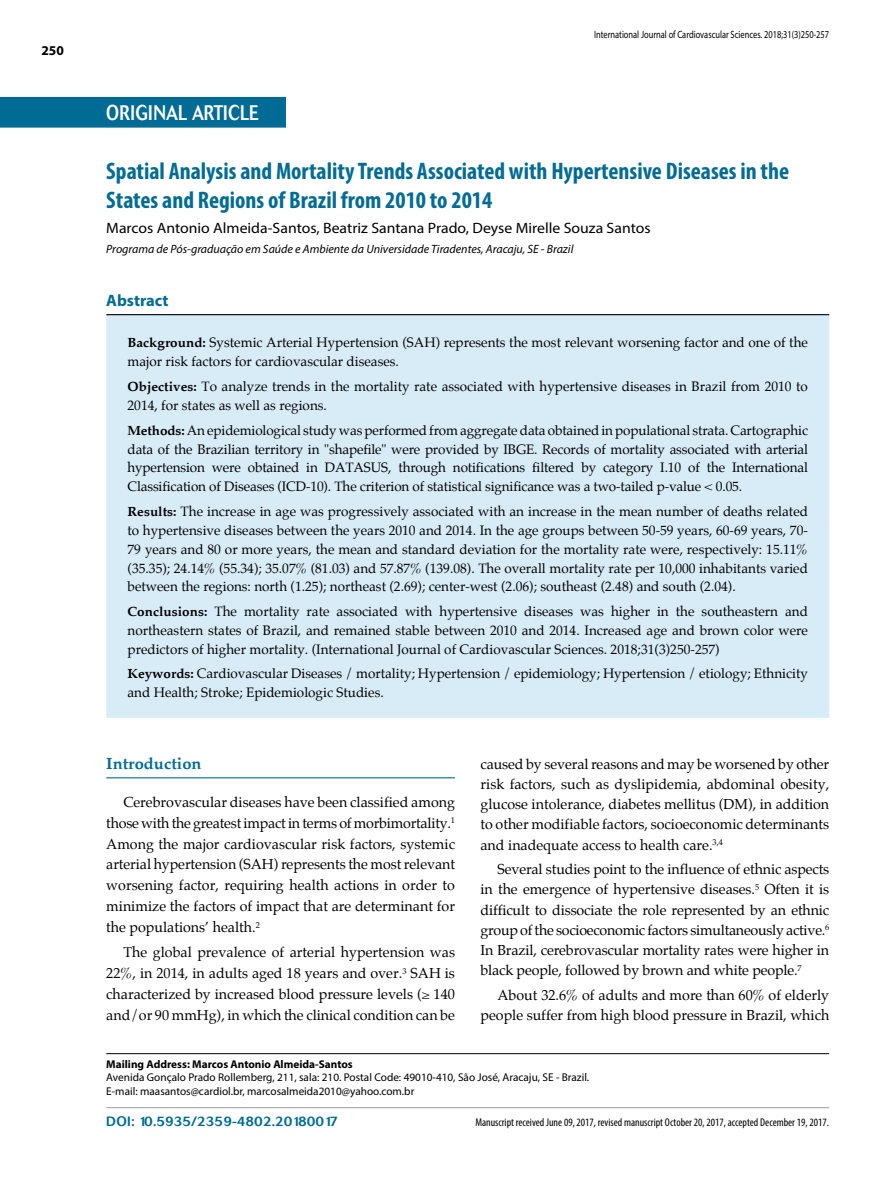
<style>
.page{position:relative;width:893px;height:1191px;background:#fff}
.page>*{position:absolute;margin:0;border:0;box-sizing:border-box;transform-origin:0 0}
.t1{font:700 condensed 24px/28.8px "Myriad Pro";color:#006c95}
.t2{font:500 21px "Cosmos";letter-spacing:.02em;color:#fff;scale:.8 1}
.t3{font:700 16.5px "Palatino";color:#006c95}
.t4{font:700 16.5px "Myriad Pro";color:#006c95}
.t5{font:15px "Myriad Pro";color:#000;scale:1.05 1}
.t6{font:14.25px/20.2px "Palatino";color:#000;text-align:justify}
.t7{font:13.5px/18.8px "Palatino";color:#000}
.t8{font:500 13.5px "Cosmos";color:#006c95}
.t9{font:700 13.5px "Myriad Pro";color:#000}
.t10{font:italic 12px "Myriad Pro";color:#000}
.t11{font:11.25px/13.5px "Myriad Pro";color:#000}
.t12{font:condensed 11.25px "Myriad Pro";color:#000}
.t13{font:700 11.25px "Myriad Pro";color:#000}
.t14{font:10.5px "Myriad Pro";color:#000;scale:.8 1}
.s1{font-weight:700}
</style>
<div class="page">
<div style="left:0;top:97px;width:286px;height:31px;background:#006c95"></div>
<hr style="left:106px;top:1053px;width:723px;height:1px;background:#000">
<hr style="left:106px;top:1107px;width:723px;height:1px;background:#9d9d9c">
<div style="left:106px;top:315px;width:723px;height:403px;background:#d8ecf8"></div>
<hr style="left:106px;top:314px;width:723px;height:1px;background:#000">
<hr style="left:106px;top:777px;width:349px;height:1px;background:#006c95">
<p class="t9" style="left:41px;top:42px;width:24px">250</p>
<h2 class="t2" style="left:106px;top:100px;width:192px">ORIGINAL ARTICLE</h2>
<p class="t14" style="left:594px;top:28px;width:295px">International Journal of Cardiovascular Sciences. 2018;31(3)250-257</p>
<h1 class="t1" style="left:106px;top:156px;width:684px">Spatial Analysis and Mortality Trends Associated with Hypertensive Diseases in the<br>States and Regions of Brazil from 2010 to 2014</h1>
<p class="t5" style="left:106px;top:218px;width:520px">Marcos Antonio Almeida-Santos, Beatriz Santana Prado, Deyse Mirelle Souza Santos</p>
<p class="t10" style="left:106px;top:242px;width:469px">Programa de Pós-graduação em Saúde e Ambiente da Universidade Tiradentes, Aracaju, SE - Brazil</p>
<p class="t4" style="left:106px;top:290px;width:64px">Abstract</p>
<p class="t7" style="left:128px;top:333px;width:682px"><span class="s1">Background:</span> Systemic Arterial Hypertension (SAH) represents the most relevant worsening factor and one of the major risk factors for cardiovascular diseases.</p>
<p class="t7" style="left:128px;top:377px;width:682px"><span class="s1">Objectives:</span> To analyze trends in the mortality rate associated with hypertensive diseases in Brazil from 2010 to<br>2014, for states as well as regions.</p>
<p class="t7" style="left:128px;top:421px;width:682px;text-align:justify"><span class="s1">Methods:</span> An epidemiological study was performed from aggregate data obtained in populational strata. Cartographic data of the Brazilian territory in "shapefile" were provided by IBGE. Records of mortality associated with arterial hypertension were obtained in DATASUS, through notifications filtered by category I.10 of the International Classification of Diseases (ICD-10). The criterion of statistical significance was a two-tailed p-value &lt; 0.05.</p>
<p class="t7" style="left:128px;top:502px;width:682px;text-align:justify"><span class="s1">Results:</span> The increase in age was progressively associated with an increase in the mean number of deaths related to hypertensive diseases between the years 2010 and 2014. In the age groups between 50-59 years, 60-69 years, 70- 79 years and 80 or more years, the mean and standard deviation for the mortality rate were, respectively: 15.11% (35.35); 24.14% (55.34); 35.07% (81.03) and 57.87% (139.08). The overall mortality rate per 10,000 inhabitants varied between the regions: north (1.25); northeast (2.69); center-west (2.06); southeast (2.48) and south (2.04).</p>
<p class="t7" style="left:128px;top:602px;width:682px;text-align:justify"><span class="s1">Conclusions:</span> The mortality rate associated with hypertensive diseases was higher in the southeastern and northeastern states of Brazil, and remained stable between 2010 and 2014. Increased age and brown color were predictors of higher mortality. (International Journal of Cardiovascular Sciences. 2018;31(3)250-257)</p>
<p class="t7" style="left:128px;top:664px;width:682px"><span class="s1">Keywords:</span> Cardiovascular Diseases / mortality; Hypertension / epidemiology; Hypertension / etiology; Ethnicity and Health; Stroke; Epidemiologic Studies.</p>
<p class="t3" style="left:106px;top:753px;width:97px">Introduction</p>
<p class="t6" style="left:106px;top:791px;width:350px;line-height:20.9px;text-indent:17px">Cerebrovascular diseases have been classified among those with the greatest impact in terms of morbimortality.<sup>1<br></sup>Among the major cardiovascular risk factors, systemic arterial hypertension (SAH) represents the most relevant worsening factor, requiring health actions in order to minimize the factors of impact that are determinant for the populations’ health.<sup>2</sup></p>
<p class="t6" style="left:106px;top:942px;width:350px;line-height:20.9px;text-indent:17px">The global prevalence of arterial hypertension was 22%, in 2014, in adults aged 18 years and over.<sup>3</sup> SAH is characterized by increased blood pressure levels (≥ 140 and/or 90 mmHg), in which the clinical condition can be</p>
<p class="t6" style="left:480px;top:754px;width:350px">caused by several reasons and may be worsened by other risk factors, such as dyslipidemia, abdominal obesity, glucose intolerance, diabetes mellitus (DM), in addition to other modifiable factors, socioeconomic determinants and inadequate access to health care.<sup>3,4</sup></p>
<p class="t6" style="left:480px;top:859px;width:350px;text-indent:17px">Several studies point to the influence of ethnic aspects in the emergence of hypertensive diseases.<sup>5</sup> Often it is difficult to dissociate the role represented by an ethnic group of the socioeconomic factors simultaneously active.<sup>6<br></sup>In Brazil, cerebrovascular mortality rates were higher in black people, followed by brown and white people.<sup>7</sup></p>
<p class="t6" style="left:480px;top:985px;width:350px;text-align:right">About 32.6% of adults and more than 60% of elderly people suffer from high blood pressure in Brazil, which</p>
<p class="t13" style="left:106px;top:1056px;width:248px">Mailing Address: Marcos Antonio Almeida-Santos</p>
<p class="t11" style="left:106px;top:1070px;width:484px">Avenida Gonçalo Prado Rollemberg, 211, sala: 210. Postal Code: 49010-410, São José, Aracaju, SE - Brazil.<br>E-mail: maasantos@cardiol.br, marcosalmeida2010@yahoo.com.br</p>
<p class="t8" style="left:106px;top:1113px;width:233px">DOI: 10.5935/2359-4802.20180017</p>
<p class="t12" style="left:475px;top:1115px;width:355px">Manuscript received June 09, 2017, revised manuscript October 20, 2017, accepted December 19, 2017.</p>
</div>
